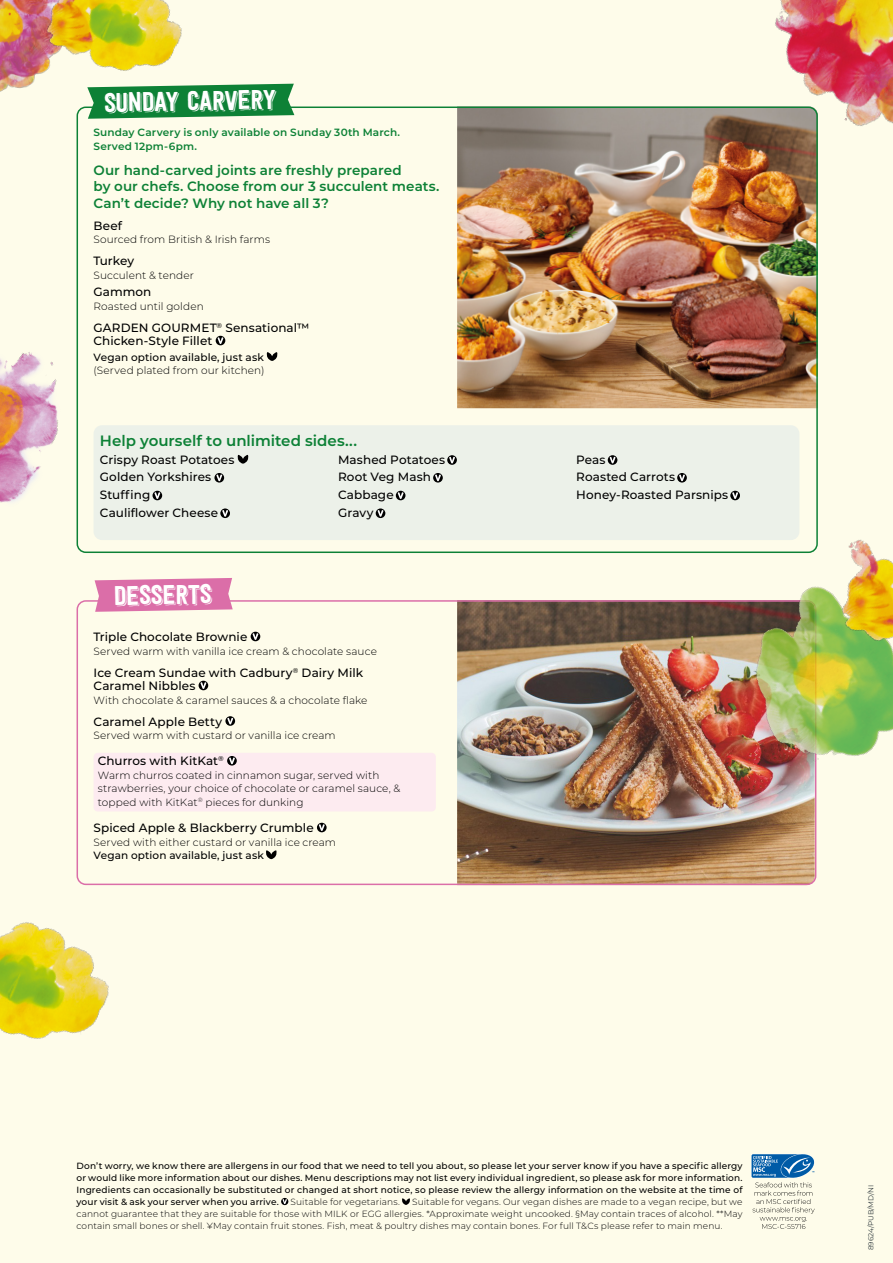
<style>
.page{position:relative;width:893px;height:1263px;background:#fefcea}
.page>*{position:absolute;margin:0;border:0;box-sizing:border-box;transform-origin:0 0}
.t1{font:26.85px "Festivo LC Basic R Shadow";color:#fff}
.t2{font:600 15px "Montserrat";color:#0d8136}
.t3{font:600 13.5px/16.5px "Montserrat";letter-spacing:.005em;color:#0d8136}
.t4{font:500 12px/17.7px "Montserrat";letter-spacing:.005em;color:#000}
.t5{font:300 10.5px/13.5px "Montserrat";letter-spacing:.01em;color:#000}
.t6{font:600 10.5px/13.5px "Montserrat";letter-spacing:.015em;color:#0d8136}
.t7{font:500 10.5px "Montserrat";letter-spacing:.01em;color:#000}
.t8{font:500 9px/12px "Montserrat";letter-spacing:.015em;color:#000;text-align:justify}
.t9{font:300 9px/12px "Montserrat";letter-spacing:.015em;color:#000;text-align:justify}
.t10{font:7.2px "Montserrat";letter-spacing:-.01em;color:#343e41}
</style>
<div class="page">
<img style="left:457px;top:603px;width:358px;height:282px">
<img style="left:457px;top:110px;width:358px;height:298px">
<svg style="left:216px;top:336px;width:9px;height:9px"></svg>
<svg style="left:218px;top:337px;width:5px;height:7px"></svg>
<svg style="left:267px;top:352px;width:11px;height:9px"></svg>
<svg style="left:87px;top:84px;width:207px;height:35px;background:#2a8f4b"></svg>
<div style="left:94px;top:753px;width:342px;height:58px;background:#fdebf0;border-radius:4px"></div>
<div style="left:77px;top:600px;width:739px;height:285px;border:2px solid #db6ea8;border-radius:9px"></div>
<svg style="left:251px;top:632px;width:9px;height:9px"></svg>
<svg style="left:253px;top:633px;width:5px;height:7px"></svg>
<svg style="left:199px;top:681px;width:9px;height:9px"></svg>
<svg style="left:201px;top:682px;width:5px;height:7px"></svg>
<svg style="left:225px;top:716px;width:10px;height:10px"></svg>
<svg style="left:227px;top:718px;width:6px;height:6px"></svg>
<svg style="left:227px;top:756px;width:10px;height:9px"></svg>
<svg style="left:229px;top:757px;width:6px;height:7px"></svg>
<svg style="left:317px;top:823px;width:10px;height:9px"></svg>
<svg style="left:319px;top:824px;width:6px;height:7px"></svg>
<svg style="left:266px;top:850px;width:11px;height:9px"></svg>
<svg style="left:95px;top:578px;width:138px;height:34px;background:#de7cae"></svg>
<img style="left:693px;top:551px;width:200px;height:272px">
<img style="left:729px;top:0;width:164px;height:149px">
<img style="left:0;top:0;width:14px;height:92px">
<img style="left:14px;top:0;width:189px;height:103px">
<img style="left:802px;top:507px;width:91px;height:155px">
<img style="left:0;top:352px;width:58px;height:151px">
<svg style="left:281px;top:1198px;width:7px;height:7px"></svg>
<svg style="left:283px;top:1199px;width:4px;height:5px"></svg>
<svg style="left:402px;top:1198px;width:8px;height:7px"></svg>
<svg style="left:751px;top:1154px;width:64px;height:75px"></svg>
<img style="left:0;top:922px;width:109px;height:117px">
<div style="left:94px;top:425px;width:705px;height:115px;background:#ecf1e9;border-radius:9px"></div>
<svg style="left:237px;top:455px;width:11px;height:9px"></svg>
<svg style="left:214px;top:473px;width:10px;height:9px"></svg>
<svg style="left:216px;top:475px;width:6px;height:6px"></svg>
<svg style="left:153px;top:491px;width:9px;height:9px"></svg>
<svg style="left:154px;top:492px;width:6px;height:7px"></svg>
<svg style="left:220px;top:508px;width:10px;height:10px"></svg>
<svg style="left:222px;top:510px;width:6px;height:7px"></svg>
<svg style="left:447px;top:455px;width:10px;height:10px"></svg>
<svg style="left:449px;top:457px;width:6px;height:6px"></svg>
<svg style="left:433px;top:473px;width:10px;height:9px"></svg>
<svg style="left:435px;top:475px;width:6px;height:6px"></svg>
<svg style="left:396px;top:491px;width:9px;height:9px"></svg>
<svg style="left:398px;top:492px;width:5px;height:7px"></svg>
<svg style="left:376px;top:508px;width:9px;height:10px"></svg>
<svg style="left:378px;top:510px;width:5px;height:7px"></svg>
<svg style="left:608px;top:455px;width:9px;height:10px"></svg>
<svg style="left:610px;top:457px;width:5px;height:6px"></svg>
<svg style="left:677px;top:473px;width:10px;height:9px"></svg>
<svg style="left:679px;top:475px;width:6px;height:6px"></svg>
<svg style="left:730px;top:491px;width:10px;height:9px"></svg>
<svg style="left:732px;top:492px;width:6px;height:7px"></svg>
<h1 class="t1" style="left:104px;top:86px;width:174px;rotate:-1deg">SUNDAY CARVERY</h1>
<p class="t6" style="left:94px;top:125px;width:308px">Sunday Carvery is only available on Sunday 30th March.<br>Served 12pm-6pm.</p>
<h3 class="t3" style="left:94px;top:161px;width:348px">Our hand-carved joints are freshly prepared<br>by our chefs. Choose from our 3 succulent meats.<br>Can’t decide? Why not have all 3?</h3>
<h3 class="t4" style="left:94px;top:216px;width:30px">Beef</h3>
<p class="t5" style="left:94px;top:232px;width:178px">Sourced from British &amp; Irish farms</p>
<h3 class="t4" style="left:94px;top:252px;width:42px">Turkey</h3>
<p class="t5" style="left:94px;top:268px;width:102px">Succulent &amp; tender</p>
<h3 class="t4" style="left:94px;top:283px;width:59px">Gammon</h3>
<p class="t5" style="left:94px;top:299px;width:112px">Roasted until golden</p>
<h3 class="t4" style="left:94px;top:320px;width:218px;line-height:13.5px">GARDEN GOURMET<sup>®</sup> Sensational™<br>Chicken-Style Fillet</h3>
<p class="t7" style="left:94px;top:350px;width:172px">Vegan option available, just ask</p>
<p class="t5" style="left:94px;top:364px;width:172px">(Served plated from our kitchen)</p>
<h2 class="t2" style="left:100px;top:430px;width:259px">Help yourself to unlimited sides...</h2>
<h3 class="t4" style="left:100px;top:450px;width:136px">Crispy Roast Potatoes<br>Golden Yorkshires<br>Stuffing<br>Cauliflower Cheese</h3>
<h3 class="t4" style="left:338px;top:450px;width:109px">Mashed Potatoes<br>Root Veg Mash<br>Cabbage<br>Gravy</h3>
<h3 class="t4" style="left:576px;top:450px;width:154px">Peas<br>Roasted Carrots<br>Honey-Roasted Parsnips</h3>
<h1 class="t1" style="left:113px;top:579px;width:100px;rotate:-1deg">DESSERTS</h1>
<h3 class="t4" style="left:94px;top:627px;width:155px">Triple Chocolate Brownie</h3>
<p class="t5" style="left:94px;top:644px;width:285px">Served warm with vanilla ice cream &amp; chocolate sauce</p>
<h3 class="t4" style="left:94px;top:665px;width:271px;line-height:13.5px">Ice Cream Sundae with Cadbury<sup>®</sup> Dairy Milk<br>Caramel Nibbles</h3>
<p class="t5" style="left:94px;top:693px;width:276px">With chocolate &amp; caramel sauces &amp; a chocolate flake</p>
<h3 class="t4" style="left:94px;top:712px;width:130px">Caramel Apple Betty</h3>
<p class="t5" style="left:94px;top:728px;width:244px">Served warm with custard or vanilla ice cream</p>
<h3 class="t4" style="left:98px;top:752px;width:128px">Churros with KitKat<sup>®</sup></h3>
<p class="t5" style="left:98px;top:768px;width:304px">Warm churros coated in cinnamon sugar, served with strawberries, your choice of chocolate or caramel sauce, &amp; topped with KitKat<sup>®</sup> pieces for dunking</p>
<h3 class="t4" style="left:94px;top:818px;width:222px">Spiced Apple &amp; Blackberry Crumble</h3>
<p class="t5" style="left:94px;top:835px;width:244px">Served with either custard or vanilla ice cream</p>
<p class="t7" style="left:94px;top:848px;width:172px">Vegan option available, just ask</p>
<p class="t8" style="left:77px;top:1159px;width:668px">Don’t worry, we know there are allergens in our food that we need to tell you about, so please let your server know if you have a specific allergy or would like more information about our dishes. Menu descriptions may not list every individual ingredient, so please ask for more information.<br>Ingredients can occasionally be substituted or changed at short notice, so please review the allergy information on the website at the time of your visit &amp; ask your server when you arrive.</p>
<p class="t9" style="left:77px;top:1195px;width:668px;text-indent:336px">Suitable for vegans. Our vegan dishes are made to a vegan recipe, but we cannot guarantee that they are suitable for those with MILK or EGG allergies. *Approximate weight uncooked. §May contain traces of alcohol. **May contain small bones or shell. ¥May contain fruit stones. Fish, meat &amp; poultry dishes may contain bones. For full T&amp;Cs please refer to main menu.</p>
<p class="t9" style="left:291px;top:1195px;width:111px">Suitable for vegetarians.</p>
<p class="t10" style="left:866px;top:1250px;width:67px;rotate:-90deg">89624/PUB/MD/NI</p>
</div>
